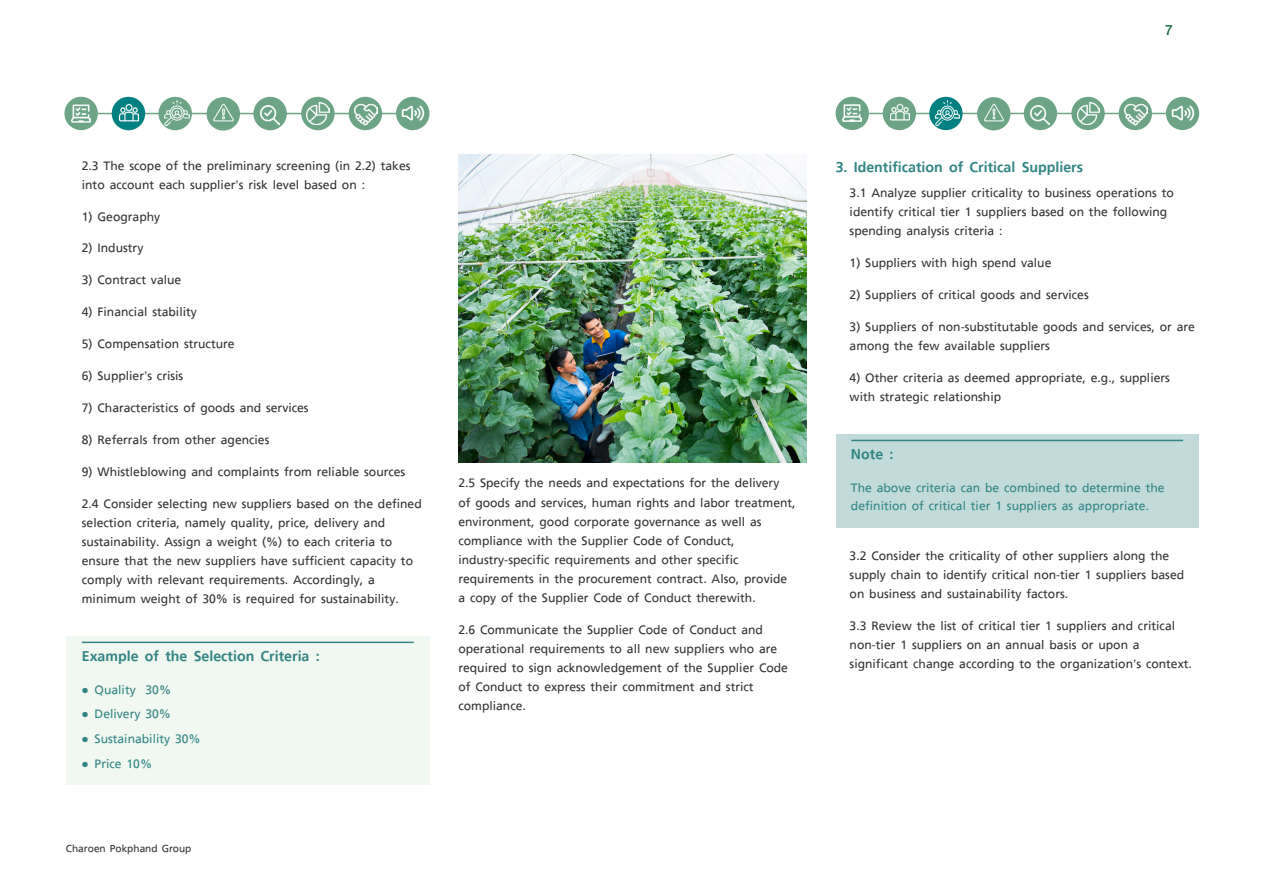
<style>
.page{position:relative;width:1263px;height:893px;background:#fff}
.page>*{position:absolute;margin:0;border:0;box-sizing:border-box;transform-origin:0 0}
.t1{font:700 21px "True";color:#338585}
.t2{font:21px "True Text B Bold";color:#126942}
.t3{font:500 18px/19px "True";color:#333}
.t4{font:500 18px/18.5px "True";color:#338585}
.t5{font:500 15px "True";color:#333}
</style>
<div class="page">
<div style="left:66px;top:636px;width:363px;height:148px;background:#f1f8f1"></div>
<div style="left:836px;top:434px;width:362px;height:93px;background:#c2dada"></div>
<hr style="left:851px;top:440px;width:332px;height:1px;background:#338585">
<hr style="left:82px;top:642px;width:332px;height:1px;background:#338585">
<img style="left:458px;top:154px;width:348px;height:309px">
<hr style="left:98px;top:113px;width:298px;height:1px;background:#6ca485">
<div style="left:112px;top:97px;width:33px;height:33px;background:#008080;border-radius:50%"></div>
<div style="left:64px;top:97px;width:34px;height:33px;background:#6ca485;border-radius:50%"></div>
<div style="left:158px;top:97px;width:34px;height:33px;background:#6ca485;border-radius:50%"></div>
<div style="left:207px;top:97px;width:33px;height:34px;background:#6ca485;border-radius:50%"></div>
<div style="left:253px;top:97px;width:34px;height:33px;background:#6ca485;border-radius:50%"></div>
<div style="left:301px;top:97px;width:34px;height:33px;background:#6ca485;border-radius:50%"></div>
<div style="left:349px;top:97px;width:33px;height:33px;background:#6ca485;border-radius:50%"></div>
<div style="left:396px;top:97px;width:33px;height:33px;background:#6ca485;border-radius:50%"></div>
<img style="left:211px;top:101px;width:24px;height:21px">
<img style="left:401px;top:101px;width:24px;height:20px">
<img style="left:307px;top:102px;width:22px;height:23px">
<img style="left:355px;top:104px;width:22px;height:22px">
<img style="left:261px;top:106px;width:19px;height:19px">
<img style="left:164px;top:101px;width:25px;height:25px">
<img style="left:119px;top:103px;width:19px;height:19px">
<img style="left:72px;top:104px;width:19px;height:19px">
<hr style="left:869px;top:113px;width:297px;height:1px;background:#6ca485">
<div style="left:883px;top:97px;width:33px;height:33px;background:#6ca485;border-radius:50%"></div>
<div style="left:836px;top:97px;width:33px;height:33px;background:#6ca485;border-radius:50%"></div>
<div style="left:929px;top:97px;width:33px;height:33px;background:#008080;border-radius:50%"></div>
<div style="left:977px;top:97px;width:33px;height:33px;background:#6ca485;border-radius:50%"></div>
<div style="left:1024px;top:97px;width:33px;height:33px;background:#6ca485;border-radius:50%"></div>
<div style="left:1071px;top:97px;width:34px;height:33px;background:#6ca485;border-radius:50%"></div>
<div style="left:1119px;top:97px;width:33px;height:33px;background:#6ca485;border-radius:50%"></div>
<div style="left:1166px;top:97px;width:33px;height:33px;background:#6ca485;border-radius:50%"></div>
<img style="left:982px;top:101px;width:23px;height:21px">
<img style="left:1170px;top:101px;width:25px;height:20px">
<img style="left:1077px;top:102px;width:22px;height:22px">
<img style="left:1125px;top:104px;width:22px;height:22px">
<img style="left:1031px;top:106px;width:19px;height:18px">
<img style="left:935px;top:101px;width:25px;height:24px">
<img style="left:890px;top:103px;width:19px;height:18px">
<img style="left:843px;top:104px;width:19px;height:18px">
<p class="t2" style="left:1165px;top:17px;width:9px">7</p>
<p class="t3" style="left:82px;top:156px;width:330px">2.3 The scope of the preliminary screening (in 2.2) takes into account each supplier’s risk level based on :</p>
<p class="t3" style="left:82px;top:207px;width:80px">1) Geography</p>
<p class="t3" style="left:82px;top:238px;width:63px">2) Industry</p>
<p class="t3" style="left:82px;top:270px;width:101px">3) Contract value</p>
<p class="t3" style="left:82px;top:302px;width:117px">4) Financial stability</p>
<p class="t3" style="left:82px;top:334px;width:154px">5) Compensation structure</p>
<p class="t3" style="left:82px;top:366px;width:103px">6) Supplier’s crisis</p>
<p class="t3" style="left:82px;top:398px;width:228px">7) Characteristics of goods and services</p>
<p class="t3" style="left:82px;top:430px;width:189px">8) Referrals from other agencies</p>
<p class="t3" style="left:82px;top:455px;width:341px;line-height:32px">9) Whistleblowing and complaints from reliable sources<br>2.4 Consider selecting new suppliers based on the defined</p>
<p class="t3" style="left:82px;top:513px;width:333px">selection criteria, namely quality, price, delivery and sustainability. Assign a weight (%) to each criteria to ensure that the new suppliers have sufficient capacity to comply with relevant requirements. Accordingly, a minimum weight of 30% is required for sustainability.</p>
<p class="t1" style="left:82px;top:644px;width:239px">Example of the Selection Criteria :</p>
<p class="t4" style="left:82px;top:680px;width:91px">• Quality 30%</p>
<p class="t4" style="left:82px;top:705px;width:91px">• Delivery 30%</p>
<p class="t4" style="left:82px;top:729px;width:120px">• Sustainability 30%</p>
<p class="t4" style="left:82px;top:754px;width:72px">• Price 10%</p>
<p class="t5" style="left:66px;top:840px;width:127px">Charoen Pokphand Group</p>
<p class="t3" style="left:458px;top:473px;width:339px">2.5 Specify the needs and expectations for the delivery of goods and services, human rights and labor treatment, environment, good corporate governance as well as compliance with the Supplier Code of Conduct, industry-specific requirements and other specific requirements in the procurement contract. Also, provide a copy of the Supplier Code of Conduct therewith.</p>
<p class="t3" style="left:458px;top:620px;width:331px">2.6 Communicate the Supplier Code of Conduct and operational requirements to all new suppliers who are required to sign acknowledgement of the Supplier Code of Conduct to express their commitment and strict compliance.</p>
<p class="t1" style="left:836px;top:156px;width:249px">3. Identification of Critical Suppliers</p>
<p class="t3" style="left:850px;top:183px;width:326px">3.1 Analyze supplier criticality to business operations to identify critical tier 1 suppliers based on the following spending analysis criteria :</p>
<p class="t3" style="left:850px;top:253px;width:203px">1) Suppliers with high spend value</p>
<p class="t3" style="left:850px;top:285px;width:241px">2) Suppliers of critical goods and services</p>
<p class="t3" style="left:850px;top:317px;width:347px">3) Suppliers of non-substitutable goods and services, or are among the few available suppliers</p>
<p class="t3" style="left:850px;top:368px;width:322px">4) Other criteria as deemed appropriate, e.g., suppliers with strategic relationship</p>
<p class="t1" style="left:851px;top:442px;width:44px">Note :</p>
<p class="t4" style="left:851px;top:478px;width:315px">The above criteria can be combined to determine the definition of critical tier 1 suppliers as appropriate.</p>
<p class="t3" style="left:850px;top:546px;width:336px">3.2 Consider the criticality of other suppliers along the supply chain to identify critical non-tier 1 suppliers based on business and sustainability factors.</p>
<p class="t3" style="left:850px;top:616px;width:344px">3.3 Review the list of critical tier 1 suppliers and critical non-tier 1 suppliers on an annual basis or upon a significant change according to the organization’s context.</p>
</div>
